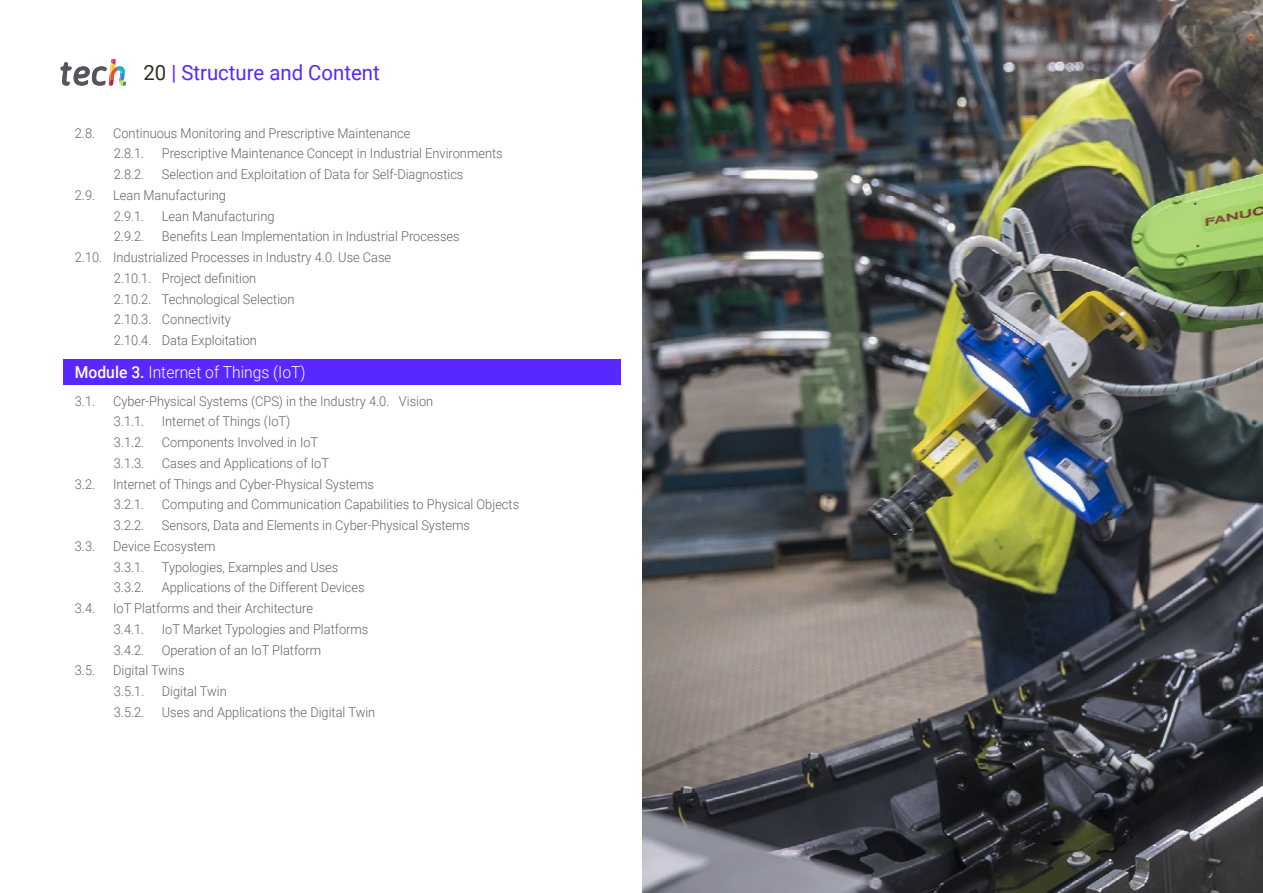
<style>
.page{position:relative;width:1263px;height:893px;background:#fff}
.page>*{position:absolute;margin:0;border:0;box-sizing:border-box;transform-origin:0 0}
.t1{font:21px "Roboto";color:#5927ff}
.t2{font:300 16.5px "Roboto";color:#fff;scale:.95 1}
.t3{font:300 13.5px/20.7px "Roboto";color:#61646a;scale:.95 1}
.s1{color:#312e20}
.s2{font-weight:500}
</style>
<div class="page">
<div style="left:64px;top:360px;width:557px;height:25px;background:#5927ff"></div>
<img style="left:642px;top:0;width:621px;height:893px">
<svg style="left:61px;top:59px;width:65px;height:27px"></svg>
<h1 class="t1" style="left:144px;top:57px;width:238px"><span class="s1">20</span> | Structure and Content</h1>
<p class="t3" style="left:75px;top:122px;width:23px">2.8.</p>
<p class="t3" style="left:113px;top:122px;width:314px">Continuous Monitoring and Prescriptive Maintenance<br>2.8.1.</p>
<p class="t3" style="left:162px;top:143px;width:360px">Prescriptive Maintenance Concept in Industrial Environments</p>
<p class="t3" style="left:114px;top:164px;width:34px">2.8.2.</p>
<p class="t3" style="left:162px;top:164px;width:319px">Selection and Exploitation of Data for Self-Diagnostics</p>
<p class="t3" style="left:75px;top:184px;width:23px">2.9.</p>
<p class="t3" style="left:113px;top:184px;width:120px">Lean Manufacturing<br>2.9.1.</p>
<p class="t3" style="left:162px;top:205px;width:120px">Lean Manufacturing</p>
<p class="t3" style="left:114px;top:226px;width:34px">2.9.2.</p>
<p class="t3" style="left:162px;top:226px;width:315px">Benefits Lean Implementation in Industrial Processes</p>
<p class="t3" style="left:75px;top:247px;width:335px">2.10. Industrialized Processes in Industry 4.0. Use Case</p>
<p class="t3" style="left:114px;top:267px;width:151px">2.10.1. Project definition</p>
<p class="t3" style="left:114px;top:288px;width:192px">2.10.2. Technological Selection</p>
<p class="t3" style="left:114px;top:309px;width:125px">2.10.3. Connectivity</p>
<p class="t3" style="left:114px;top:330px;width:152px">2.10.4. Data Exploitation</p>
<p class="t2" style="left:75px;top:361px;width:244px"><span class="s2">Module 3.</span> Internet of Things (IoT)</p>
<p class="t3" style="left:75px;top:390px;width:23px">3.1.</p>
<p class="t3" style="left:113px;top:390px;width:338px">Cyber-Physical Systems (CPS) in the Industry 4.0. Vision<br>3.1.1.</p>
<p class="t3" style="left:162px;top:411px;width:137px">Internet of Things (IoT)</p>
<p class="t3" style="left:114px;top:431px;width:34px">3.1.2.</p>
<p class="t3" style="left:162px;top:431px;width:166px">Components Involved in IoT</p>
<p class="t3" style="left:114px;top:452px;width:34px">3.1.3.</p>
<p class="t3" style="left:162px;top:452px;width:177px">Cases and Applications of IoT</p>
<p class="t3" style="left:75px;top:473px;width:23px">3.2.</p>
<p class="t3" style="left:113px;top:473px;width:276px">Internet of Things and Cyber-Physical Systems<br>3.2.1.</p>
<p class="t3" style="left:162px;top:494px;width:378px">Computing and Communication Capabilities to Physical Objects</p>
<p class="t3" style="left:114px;top:514px;width:34px">3.2.2.</p>
<p class="t3" style="left:162px;top:514px;width:326px">Sensors, Data and Elements in Cyber-Physical Systems</p>
<p class="t3" style="left:75px;top:535px;width:23px">3.3.</p>
<p class="t3" style="left:113px;top:535px;width:109px">Device Ecosystem<br>3.3.1.</p>
<p class="t3" style="left:162px;top:556px;width:187px">Typologies, Examples and Uses</p>
<p class="t3" style="left:114px;top:577px;width:34px">3.3.2.</p>
<p class="t3" style="left:162px;top:577px;width:215px">Applications of the Different Devices</p>
<p class="t3" style="left:75px;top:597px;width:23px">3.4.</p>
<p class="t3" style="left:113px;top:597px;width:212px">IoT Platforms and their Architecture<br>3.4.1.</p>
<p class="t3" style="left:162px;top:618px;width:219px">IoT Market Typologies and Platforms</p>
<p class="t3" style="left:114px;top:639px;width:34px">3.4.2.</p>
<p class="t3" style="left:162px;top:639px;width:169px">Operation of an IoT Platform</p>
<p class="t3" style="left:75px;top:660px;width:23px">3.5.</p>
<p class="t3" style="left:113px;top:660px;width:77px">Digital Twins<br>3.5.1.</p>
<p class="t3" style="left:162px;top:680px;width:70px">Digital Twin</p>
<p class="t3" style="left:114px;top:701px;width:34px">3.5.2.</p>
<p class="t3" style="left:162px;top:701px;width:226px">Uses and Applications the Digital Twin</p>
</div>
